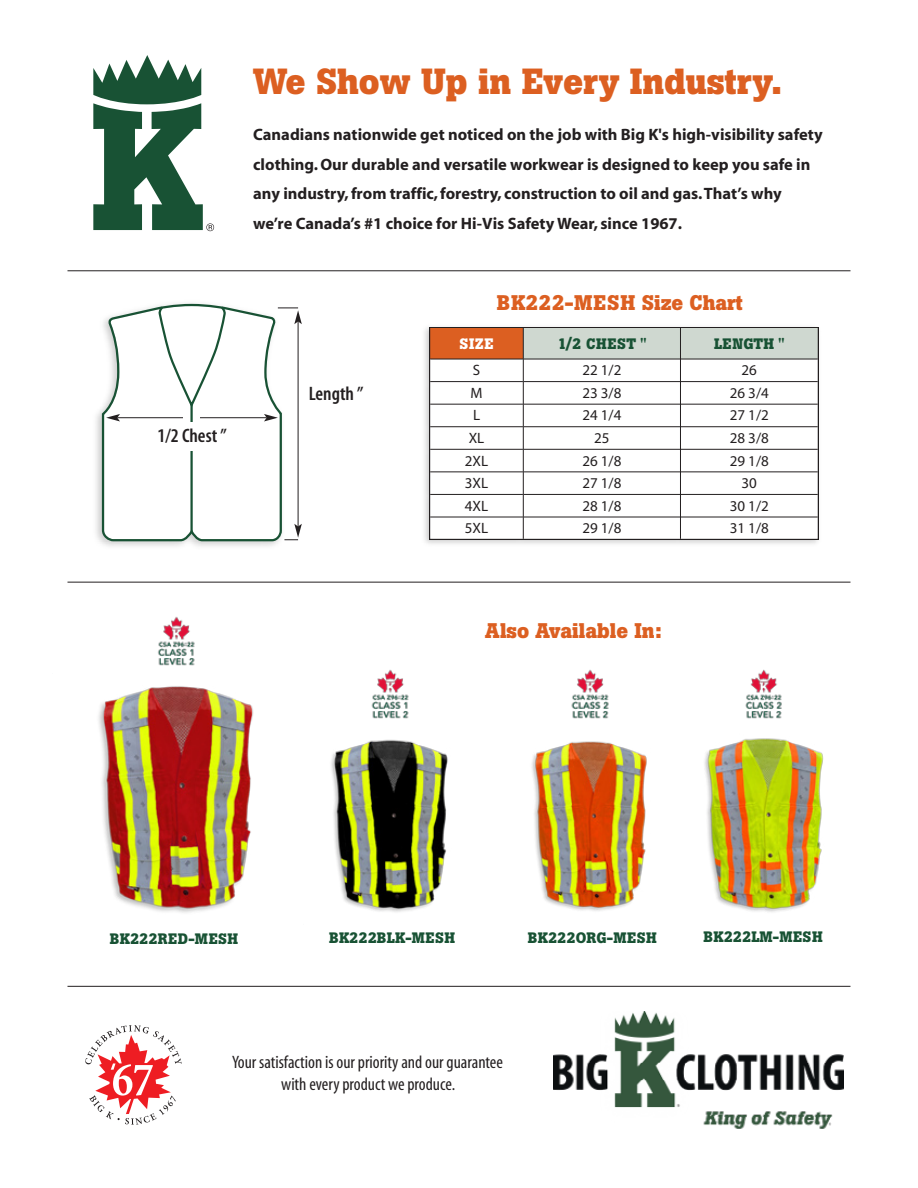
<style>
.page{position:relative;width:918px;height:1188px;background:#fff}
.page>*{position:absolute;margin:0;border:0;box-sizing:border-box;transform-origin:0 0}
.t1{font:700 36px "Boton";color:#dc5f21}
.t2{font:700 21px "Boton";color:#dc5f21}
.t3{font:600 condensed 19.5px "Myriad";color:#231f20}
.t4{font:condensed 18px "Myriad";color:#231f20}
.t5{font:700 16.5px/29.7px "Myriad";color:#231f20}
.t6{font:15px "Myriad";color:#231f20}
.t7{font:700 15px "Boton";letter-spacing:.02em;color:#185234}
.t8{font:700 15px "Boton";color:#fff}
</style>
<div class="page">
<hr style="left:68px;top:270px;width:782px;height:1px;background:#231f20">
<hr style="left:68px;top:582px;width:782px;height:1px;background:#231f20">
<hr style="left:68px;top:986px;width:782px;height:1px;background:#231f20">
<svg style="left:93px;top:55px;width:121px;height:176px"></svg>
<img style="left:553px;top:1011px;width:290px;height:118px">
<svg style="left:85px;top:1025px;width:97px;height:100px"></svg>
<img style="left:96px;top:303px;width:183px;height:243px">
<svg style="left:102px;top:304px;width:200px;height:237px"></svg>
<hr style="left:190px;top:403px;width:3px;height:129px;background:#185234">
<div style="left:143px;top:422px;width:98px;height:29px;background:#fff"></div>
<img style="left:424px;top:327px;width:395px;height:217px">
<div style="left:429px;top:327px;width:94px;height:32px;background:#dc5f21"></div>
<div style="left:523px;top:327px;width:157px;height:32px;background:#cfd8d0"></div>
<div style="left:680px;top:327px;width:138px;height:32px;background:#cfd8d0"></div>
<div style="left:429px;top:359px;width:94px;height:23px;background:#fff"></div>
<div style="left:523px;top:359px;width:157px;height:23px;background:#fff"></div>
<div style="left:680px;top:359px;width:138px;height:23px;background:#fff"></div>
<div style="left:429px;top:382px;width:94px;height:22px;background:#fff"></div>
<div style="left:523px;top:382px;width:157px;height:22px;background:#fff"></div>
<div style="left:680px;top:382px;width:138px;height:22px;background:#fff"></div>
<div style="left:429px;top:404px;width:94px;height:23px;background:#fff"></div>
<div style="left:523px;top:404px;width:157px;height:23px;background:#fff"></div>
<div style="left:680px;top:404px;width:138px;height:23px;background:#fff"></div>
<div style="left:429px;top:427px;width:94px;height:22px;background:#fff"></div>
<div style="left:523px;top:427px;width:157px;height:22px;background:#fff"></div>
<div style="left:680px;top:427px;width:138px;height:22px;background:#fff"></div>
<div style="left:429px;top:449px;width:94px;height:23px;background:#fff"></div>
<div style="left:523px;top:449px;width:157px;height:23px;background:#fff"></div>
<div style="left:680px;top:449px;width:138px;height:23px;background:#fff"></div>
<div style="left:429px;top:472px;width:94px;height:22px;background:#fff"></div>
<div style="left:523px;top:472px;width:157px;height:22px;background:#fff"></div>
<div style="left:680px;top:472px;width:138px;height:22px;background:#fff"></div>
<div style="left:429px;top:494px;width:94px;height:23px;background:#fff"></div>
<div style="left:523px;top:494px;width:157px;height:23px;background:#fff"></div>
<div style="left:680px;top:494px;width:138px;height:23px;background:#fff"></div>
<div style="left:429px;top:517px;width:94px;height:23px;background:#fff"></div>
<div style="left:523px;top:517px;width:157px;height:23px;background:#fff"></div>
<div style="left:680px;top:517px;width:138px;height:23px;background:#fff"></div>
<div style="left:429px;top:327px;width:389px;height:213px;border:2px solid #231f20"></div>
<hr style="left:523px;top:328px;width:1px;height:211px;background:#231f20">
<hr style="left:680px;top:328px;width:1px;height:211px;background:#231f20">
<hr style="left:430px;top:359px;width:93px;height:1px;background:#231f20">
<hr style="left:524px;top:359px;width:156px;height:1px;background:#231f20">
<hr style="left:681px;top:359px;width:137px;height:1px;background:#231f20">
<hr style="left:430px;top:381px;width:93px;height:1px;background:#231f20">
<hr style="left:524px;top:381px;width:156px;height:1px;background:#231f20">
<hr style="left:681px;top:381px;width:137px;height:1px;background:#231f20">
<hr style="left:430px;top:404px;width:93px;height:1px;background:#231f20">
<hr style="left:524px;top:404px;width:156px;height:1px;background:#231f20">
<hr style="left:681px;top:404px;width:137px;height:1px;background:#231f20">
<hr style="left:430px;top:426px;width:93px;height:1px;background:#231f20">
<hr style="left:524px;top:426px;width:156px;height:1px;background:#231f20">
<hr style="left:681px;top:426px;width:137px;height:1px;background:#231f20">
<hr style="left:430px;top:449px;width:93px;height:1px;background:#231f20">
<hr style="left:524px;top:449px;width:156px;height:1px;background:#231f20">
<hr style="left:681px;top:449px;width:137px;height:1px;background:#231f20">
<hr style="left:430px;top:471px;width:93px;height:1px;background:#231f20">
<hr style="left:524px;top:471px;width:156px;height:1px;background:#231f20">
<hr style="left:681px;top:471px;width:137px;height:1px;background:#231f20">
<hr style="left:430px;top:494px;width:93px;height:1px;background:#231f20">
<hr style="left:524px;top:494px;width:156px;height:1px;background:#231f20">
<hr style="left:681px;top:494px;width:137px;height:1px;background:#231f20">
<hr style="left:430px;top:517px;width:93px;height:1px;background:#231f20">
<hr style="left:524px;top:517px;width:156px;height:1px;background:#231f20">
<hr style="left:681px;top:517px;width:137px;height:1px;background:#231f20">
<img style="left:98px;top:686px;width:156px;height:227px">
<img style="left:532px;top:741px;width:115px;height:170px">
<img style="left:704px;top:738px;width:120px;height:174px">
<img style="left:571px;top:670px;width:38px;height:49px">
<img style="left:331px;top:739px;width:117px;height:173px">
<img style="left:371px;top:670px;width:38px;height:49px">
<img style="left:158px;top:617px;width:37px;height:49px">
<img style="left:745px;top:669px;width:37px;height:50px">
<p class="t1" style="left:253px;top:69px;width:531px">We Show Up in Every Industry.</p>
<p class="t5" style="left:253px;top:121px;width:571px">Canadians nationwide get noticed on the job with Big K's high-visibility safety clothing. Our durable and versatile workwear is designed to keep you safe in any industry, from traffic, forestry, construction to oil and gas. That’s why we’re Canada’s #1 choice for Hi-Vis Safety Wear, since 1967.</p>
<p class="t3" style="left:158px;top:428px;width:71px">1/2 Chest ”</p>
<p class="t3" style="left:309px;top:387px;width:56px">Length ”</p>
<p class="t2" style="left:497px;top:295px;width:248px">BK222-MESH Size Chart</p>
<p class="t8" style="left:460px;top:338px;width:36px">SIZE</p>
<p class="t7" style="left:557px;top:338px;width:90px">1/2 CHEST "</p>
<p class="t7" style="left:714px;top:338px;width:72px">LENGTH "</p>
<p class="t6" style="left:473px;top:365px;width:9px">S</p>
<p class="t6" style="left:582px;top:365px;width:41px">22 1/2</p>
<p class="t6" style="left:742px;top:365px;width:17px">26</p>
<p class="t6" style="left:471px;top:387px;width:14px">M</p>
<p class="t6" style="left:582px;top:387px;width:41px">23 3/8</p>
<p class="t6" style="left:730px;top:387px;width:41px">26 3/4</p>
<p class="t6" style="left:473px;top:410px;width:9px">L</p>
<p class="t6" style="left:582px;top:410px;width:41px">24 1/4</p>
<p class="t6" style="left:730px;top:410px;width:41px">27 1/2</p>
<p class="t6" style="left:469px;top:432px;width:17px">XL</p>
<p class="t6" style="left:594px;top:432px;width:17px">25</p>
<p class="t6" style="left:730px;top:432px;width:41px">28 3/8</p>
<p class="t6" style="left:465px;top:455px;width:25px">2XL</p>
<p class="t6" style="left:582px;top:455px;width:41px">26 1/8</p>
<p class="t6" style="left:730px;top:455px;width:41px">29 1/8</p>
<p class="t6" style="left:465px;top:477px;width:25px">3XL</p>
<p class="t6" style="left:582px;top:477px;width:41px">27 1/8</p>
<p class="t6" style="left:742px;top:477px;width:17px">30</p>
<p class="t6" style="left:465px;top:500px;width:25px">4XL</p>
<p class="t6" style="left:582px;top:500px;width:41px">28 1/8</p>
<p class="t6" style="left:730px;top:500px;width:41px">30 1/2</p>
<p class="t6" style="left:465px;top:522px;width:25px">5XL</p>
<p class="t6" style="left:582px;top:522px;width:41px">29 1/8</p>
<p class="t6" style="left:730px;top:522px;width:41px">31 1/8</p>
<p class="t2" style="left:485px;top:624px;width:178px">Also Available In:</p>
<p class="t7" style="left:110px;top:934px;width:130px">BK222RED-MESH</p>
<p class="t7" style="left:329px;top:932px;width:128px">BK222BLK-MESH</p>
<p class="t7" style="left:528px;top:932px;width:130px">BK222ORG-MESH</p>
<p class="t7" style="left:704px;top:931px;width:121px">BK222LM-MESH</p>
<p class="t4" style="left:232px;top:1056px;width:272px">Your satisfaction is our priority and our guarantee</p>
<p class="t4" style="left:281px;top:1077px;width:176px">with every product we produce.</p>
</div>
